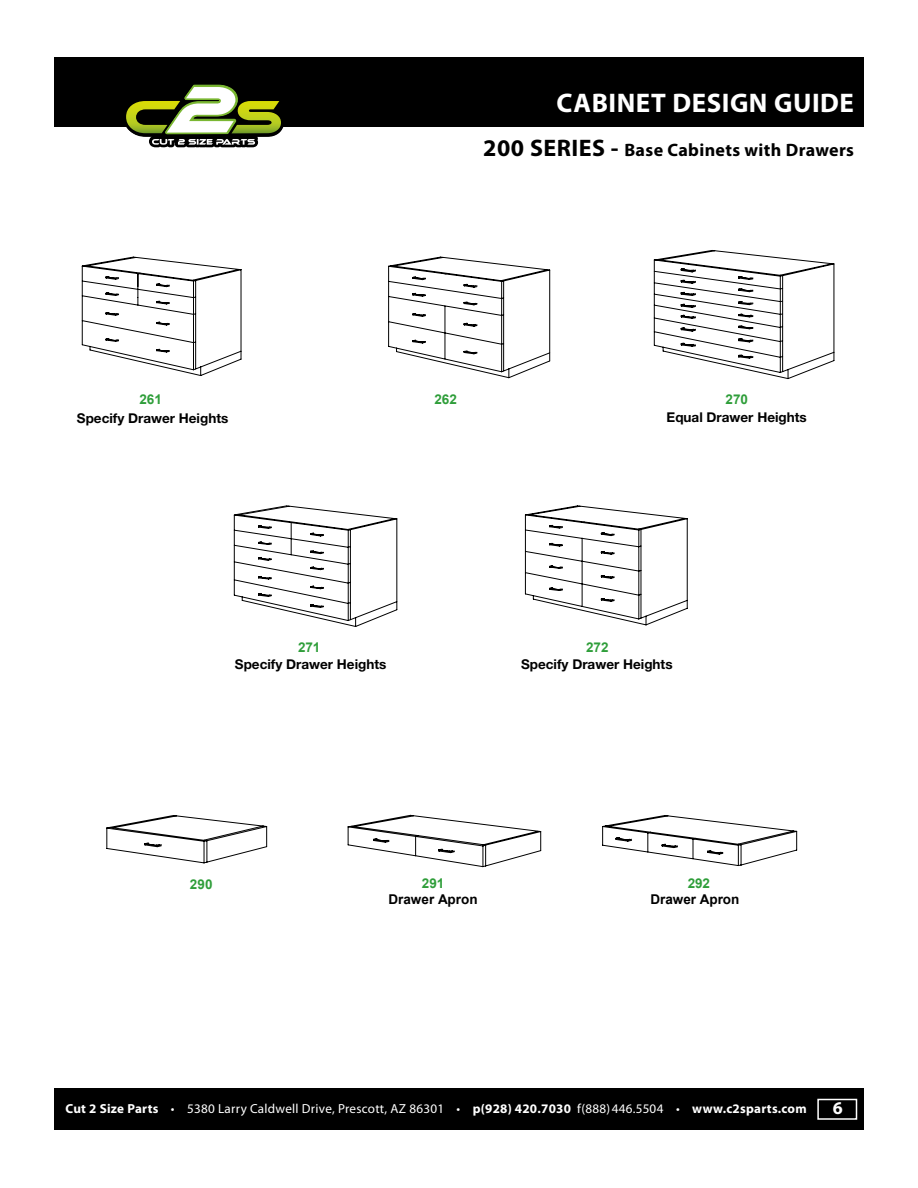
<style>
.page{position:relative;width:918px;height:1188px;background:#fff}
.page>*{position:absolute;margin:0;border:0;box-sizing:border-box;transform-origin:0 0}
.t1{font:700 27px "Myriad Pro";letter-spacing:.02em;color:#fff}
.t2{font:700 18px "Myriad Pro";letter-spacing:.02em;color:#000}
.t3{font:700 18px "Myriad Pro";color:#fff}
.t4{font:700 13.5px "Helvetica Neue LT";color:#000}
.t5{font:700 13.5px "Arial";color:#2f9e3a}
.t6{font:700 13.5px "Arial";color:#000}
.t7{font:13.2px "Myriad Pro";letter-spacing:.02em;color:#fff}
.s1{font-size:24px}
.s2{font-weight:700}
</style>
<div class="page">
<div style="left:54px;top:57px;width:810px;height:70px;background:#000"></div>
<div style="left:54px;top:1088px;width:810px;height:41px;background:#000"></div>
<svg style="left:126px;top:84px;width:158px;height:63px"></svg>
<div style="left:817px;top:1099px;width:40px;height:21px;border:2px solid #fff"></div>
<svg style="left:82px;top:257px;width:160px;height:119px"></svg>
<svg style="left:388px;top:257px;width:162px;height:121px"></svg>
<svg style="left:654px;top:250px;width:180px;height:129px"></svg>
<svg style="left:234px;top:505px;width:163px;height:122px"></svg>
<svg style="left:525px;top:505px;width:163px;height:120px"></svg>
<svg style="left:106px;top:815px;width:161px;height:48px"></svg>
<svg style="left:348px;top:815px;width:193px;height:52px"></svg>
<svg style="left:602px;top:815px;width:195px;height:51px"></svg>
<h1 class="t1" style="left:557px;top:86px;width:299px">CABINET DESIGN GUIDE</h1>
<h2 class="t2" style="left:483px;top:138px;width:372px"><span class="s1">200 SERIES -</span> Base Cabinets with Drawers</h2>
<p class="t5" style="left:139px;top:390px;width:24px">261</p>
<p class="t5" style="left:434px;top:390px;width:24px">262</p>
<p class="t5" style="left:726px;top:390px;width:24px">270</p>
<p class="t4" style="left:77px;top:410px;width:153px">Specify Drawer Heights</p>
<p class="t4" style="left:667px;top:408px;width:142px">Equal Drawer Heights</p>
<p class="t5" style="left:298px;top:638px;width:24px">271</p>
<p class="t5" style="left:586px;top:638px;width:24px">272</p>
<p class="t4" style="left:235px;top:656px;width:153px">Specify Drawer Heights</p>
<p class="t4" style="left:521px;top:656px;width:153px">Specify Drawer Heights</p>
<p class="t5" style="left:190px;top:876px;width:24px">290</p>
<p class="t5" style="left:422px;top:874px;width:24px">291</p>
<p class="t5" style="left:688px;top:874px;width:24px">292</p>
<p class="t6" style="left:388px;top:890px;width:91px">Drawer Apron</p>
<p class="t6" style="left:650px;top:890px;width:91px">Drawer Apron</p>
<p class="t7" style="left:66px;top:1101px;width:743px"><span class="s2">Cut 2 Size Parts</span> • 5380 Larry Caldwell Drive, Prescott, AZ 86301 • <span class="s2">p(928) 420.7030</span> f(888) 446.5504 • <span class="s2">www.c2sparts.com</span></p>
<h2 class="t3" style="left:833px;top:1096px;width:11px">6</h2>
</div>
